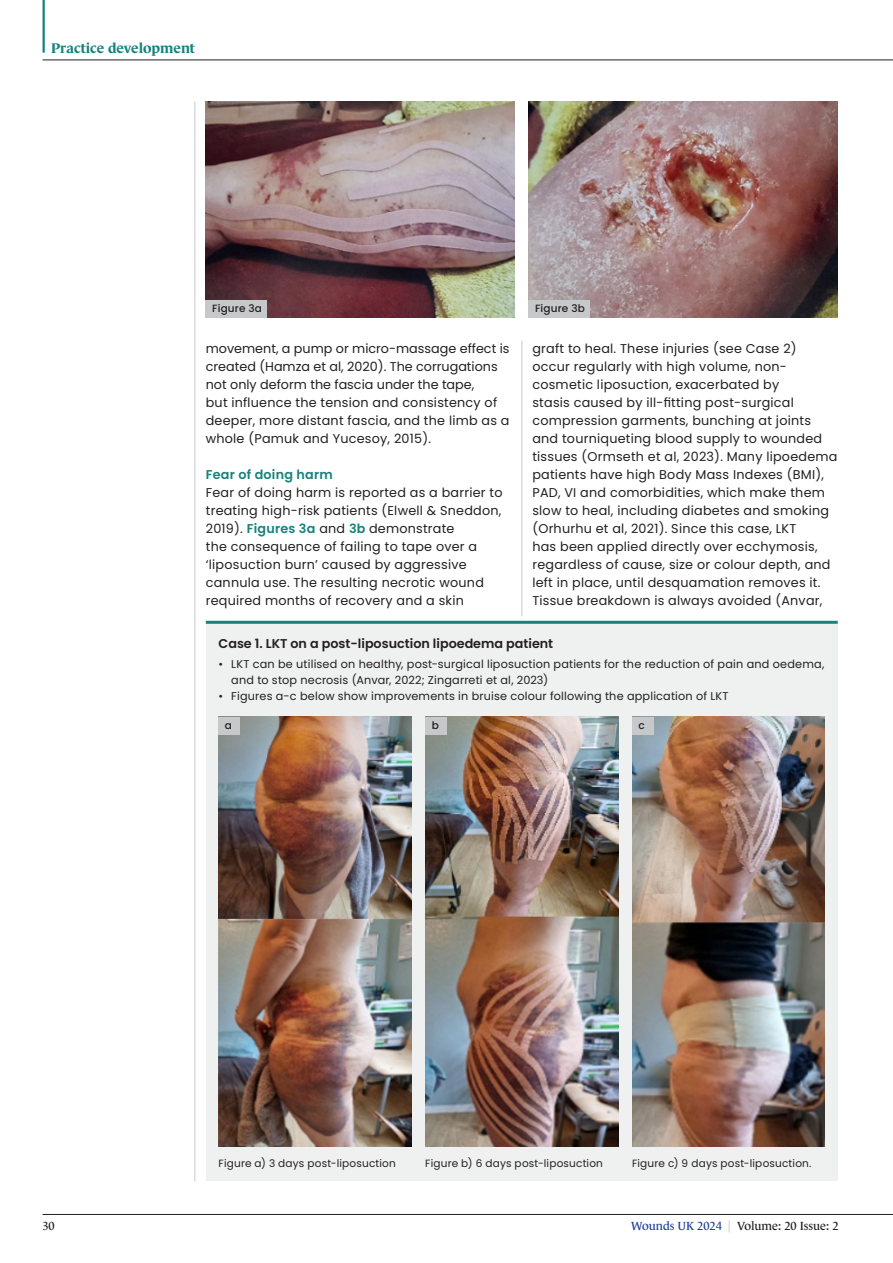
<style>
.page{position:relative;width:893px;height:1263px;background:#fff}
.page>*{position:absolute;margin:0;border:0;box-sizing:border-box;transform-origin:0 0}
.t1{font:700 14.25px "Le Monde Journal Std";color:#16827b}
.Body_indent{font:12.75px/18px "Poppins";letter-spacing:.02em;color:#231f20}
.Body_indent-2{font:12.75px/18px "Poppins";color:#231f20}
.Table_header{font:600 12.75px "Poppins";color:#231f20}
.Sub_header{font:600 12.75px "Poppins";letter-spacing:.02em;color:#16827b}
.t2{font:12px "Le Monde Journal Std";color:#231f20}
.t3{font:11.25px/15.8px "Poppins";letter-spacing:.015em;color:#231f20}
.t4{font:10.5px "Poppins";letter-spacing:.02em;color:#231f20}
.t5{font:500 10.5px "Poppins";letter-spacing:.015em;color:#231f20}
.s1{font-weight:600;color:#16827b}
.s2{color:#223f99}
.s3{color:#c7c8ca}
</style>
<div class="page">
<hr style="left:194px;top:101px;width:1px;height:1080px;background:#c7c8ca">
<hr style="left:522px;top:341px;width:1px;height:275px;background:#c7c8ca">
<img style="left:206px;top:101px;width:309px;height:217px">
<img style="left:529px;top:101px;width:309px;height:217px">
<div style="left:206px;top:300px;width:61px;height:18px;background:#c7c8ca"></div>
<div style="left:529px;top:300px;width:61px;height:18px;background:#c7c8ca"></div>
<div style="left:206px;top:622px;width:632px;height:558px;background:#eff0f0"></div>
<img style="left:219px;top:717px;width:192px;height:429px">
<img style="left:425px;top:717px;width:193px;height:429px">
<img style="left:632px;top:717px;width:193px;height:429px">
<hr style="left:206px;top:621px;width:632px;height:3px;background:#16827b">
<div style="left:219px;top:717px;width:21px;height:18px;background:#c7c8ca"></div>
<div style="left:425px;top:717px;width:22px;height:18px;background:#c7c8ca"></div>
<div style="left:632px;top:717px;width:21px;height:18px;background:#c7c8ca"></div>
<hr style="left:43px;top:1214px;width:850px;height:1px;background:#231f20">
<hr style="left:43px;top:60px;width:850px;height:1px;background:#231f20">
<hr style="left:43px;top:0;width:2px;height:53px;background:#16827b">
<p class="t1" style="left:51px;top:40px;width:146px">Practice development</p>
<p class="t5" style="left:212px;top:302px;width:51px">Figure 3a</p>
<p class="t5" style="left:535px;top:302px;width:51px">Figure 3b</p>
<p class="Body_indent-2" style="left:206px;top:340px;width:305px">movement, a pump or micro-massage effect is created (Hamza et al, 2020). The corrugations not only deform the fascia under the tape,<br>but influence the tension and consistency of deeper, more distant fascia, and the limb as a whole (Pamuk and Yucesoy, 2015).</p>
<p class="Sub_header" style="left:206px;top:467px;width:128px">Fear of doing harm</p>
<p class="Body_indent" style="left:206px;top:484px;width:298px">Fear of doing harm is reported as a barrier to treating high-risk patients (Elwell &amp; Sneddon, 2019). <span class="s1">Figures 3a</span> and <span class="s1">3b</span> demonstrate<br>the consequence of failing to tape over a ‘liposuction burn’ caused by aggressive cannula use. The resulting necrotic wound required months of recovery and a skin</p>
<p class="Body_indent" style="left:532px;top:340px;width:307px">graft to heal. These injuries (see Case 2)<br>occur regularly with high volume, non&shy;cosmetic liposuction, exacerbated by<br>stasis caused by ill-fitting post-surgical compression garments, bunching at joints and tourniqueting blood supply to wounded tissues (Ormseth et al, 2023). Many lipoedema patients have high Body Mass Indexes (BMI), PAD, VI and comorbidities, which make them slow to heal, including diabetes and smoking (Orhurhu et al, 2021). Since this case, LKT<br>has been applied directly over ecchymosis, regardless of cause, size or colour depth, and left in place, until desquamation removes it.<br>Tissue breakdown is always avoided (Anvar,</p>
<p class="Table_header" style="left:219px;top:636px;width:336px">Case 1. LKT on a post-liposuction lipoedema patient</p>
<p class="t3" style="left:231px;top:657px;width:595px;text-indent:-13px">• LKT can be utilised on healthy, post-surgical liposuction patients for the reduction of pain and oedema, and to stop necrosis (Anvar, 2022; Zingarreti et al, 2023)</p>
<p class="t3" style="left:219px;top:688px;width:512px">• Figures a-c below show improvements in bruise colour following the application of LKT</p>
<p class="t5" style="left:225px;top:719px;width:9px">a</p>
<p class="t5" style="left:432px;top:719px;width:9px">b</p>
<p class="t5" style="left:638px;top:719px;width:8px">c</p>
<p class="t4" style="left:219px;top:1157px;width:179px">Figure a) 3 days post-liposuction</p>
<p class="t4" style="left:425px;top:1157px;width:179px">Figure b) 6 days post-liposuction</p>
<p class="t4" style="left:632px;top:1157px;width:181px">Figure c) 9 days post-liposuction.</p>
<p class="t2" style="left:43px;top:1219px;width:14px">30</p>
<p class="t2" style="left:631px;top:1219px;width:209px"><span class="s2">Wounds UK 2024</span> <span class="s3">|</span> Volume: 20 Issue: 2</p>
</div>
